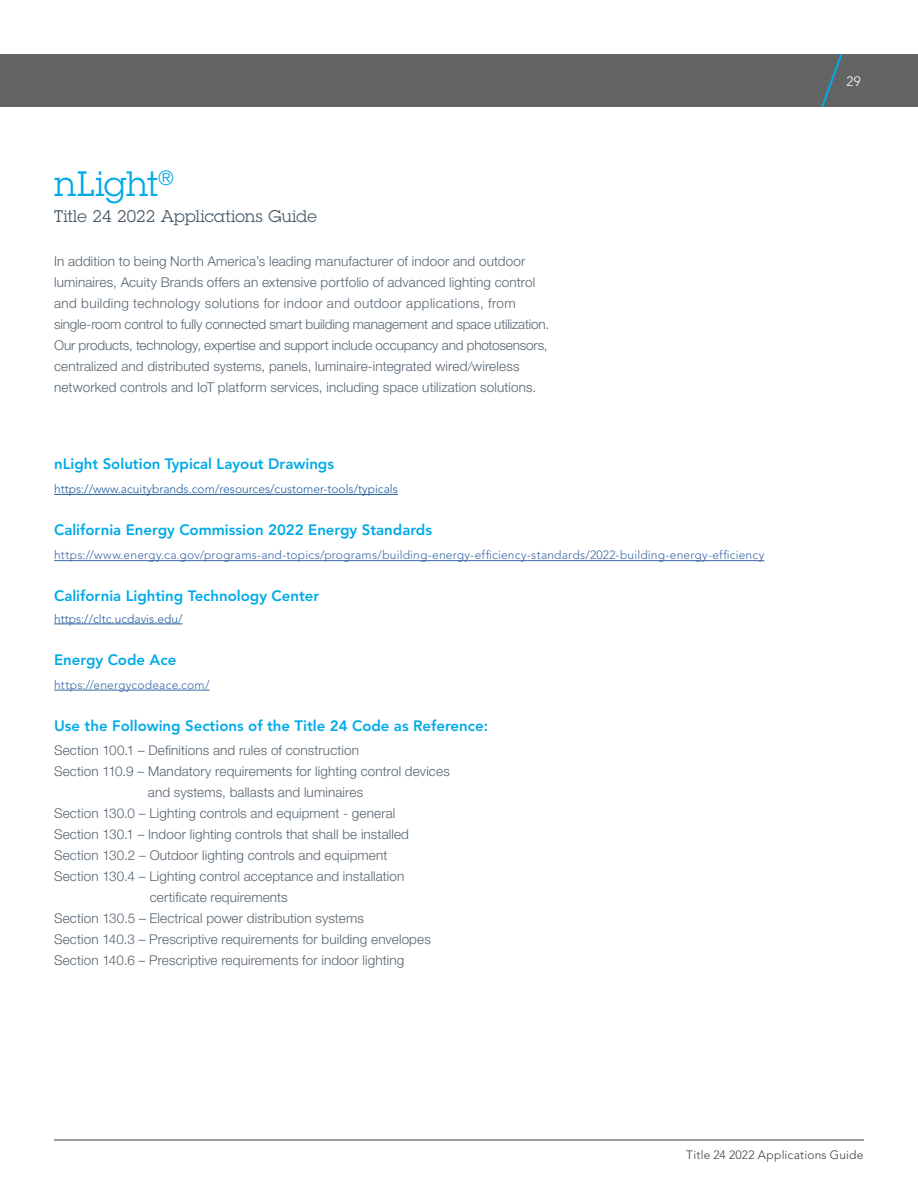
<style>
.page{position:relative;width:918px;height:1188px;background:#fff}
.page>*{position:absolute;margin:0;border:0;box-sizing:border-box;transform-origin:0 0}
.t1{font:34.5px "Lubalin Graph Std";color:#00aae7}
.t2{font:16.5px "Lubalin Graph Std";letter-spacing:.005em;color:#485865}
.t3{font:800 15px "Avenir LT Std";color:#00aae7}
.t4{font:300 13.5px/21px "Helvetica Neue LT Pro";letter-spacing:.01em;color:#566471}
.t5{font:300 13.5px "Avenir LT Std";color:#fff}
.t6{font:300 12px "Avenir LT Std";letter-spacing:.015em;color:#3a68a5}
.t7{font:300 12px "Avenir LT Std";color:#215e9e}
.t8{font:300 12px "Avenir LT Std";letter-spacing:.015em;color:#414042}
</style>
<div class="page">
<hr style="left:54px;top:1140px;width:810px;height:1px;background:#414042">
<div style="left:0;top:53px;width:918px;height:54px;background:#636466"></div>
<svg style="left:821px;top:54px;width:22px;height:53px"></svg>
<hr style="left:54px;top:494px;width:344px;height:1px;background:#215e9e">
<hr style="left:54px;top:560px;width:710px;height:1px;background:#3a68a5">
<hr style="left:54px;top:624px;width:129px;height:1px;background:#215e9e">
<hr style="left:54px;top:690px;width:156px;height:1px;background:#3a68a5">
<div style="left:0;top:0;width:918px;height:54px;background:#fff"></div>
<h1 class="t1" style="left:54px;top:162px;width:122px">nLight<sup>®</sup></h1>
<p class="t2" style="left:54px;top:206px;width:264px">Title 24 2022 Applications Guide</p>
<p class="t4" style="left:54px;top:251px;width:497px">In addition to being North America’s leading manufacturer of indoor and outdoor luminaires, Acuity Brands offers an extensive portfolio of advanced lighting control and building technology solutions for indoor and outdoor applications, from single-room control to fully connected smart building management and space utilization.<br>Our products, technology, expertise and support include occupancy and photosensors, centralized and distributed systems, panels, luminaire-integrated wired/wireless networked controls and IoT platform services, including space utilization solutions.</p>
<p class="t3" style="left:54px;top:455px;width:282px">nLight Solution Typical Layout Drawings</p>
<p class="t7" style="left:54px;top:482px;width:345px">https://www.acuitybrands.com/resources/customer-tools/typicals</p>
<p class="t3" style="left:54px;top:521px;width:380px">California Energy Commission 2022 Energy Standards</p>
<p class="t6" style="left:54px;top:548px;width:712px">https://www.energy.ca.gov/programs-and-topics/programs/building-energy-efficiency-standards/2022-building-energy-efficiency</p>
<p class="t3" style="left:54px;top:587px;width:267px">California Lighting Technology Center</p>
<p class="t7" style="left:54px;top:612px;width:130px">https://cltc.ucdavis.edu/</p>
<p class="t3" style="left:54px;top:651px;width:124px">Energy Code Ace</p>
<p class="t6" style="left:54px;top:678px;width:157px">https://energycodeace.com/</p>
<p class="t3" style="left:54px;top:717px;width:436px">Use the Following Sections of the Title 24 Code as Reference:</p>
<p class="t4" style="left:54px;top:740px;width:306px">Section 100.1 – Definitions and rules of construction</p>
<p class="t4" style="left:54px;top:761px;width:397px">Section 110.9 – Mandatory requirements for lighting control devices</p>
<p class="t4" style="left:148px;top:782px;width:217px">and systems, ballasts and luminaires</p>
<p class="t4" style="left:54px;top:803px;width:343px">Section 130.0 – Lighting controls and equipment - general</p>
<p class="t4" style="left:54px;top:824px;width:356px">Section 130.1 – Indoor lighting controls that shall be installed</p>
<p class="t4" style="left:54px;top:845px;width:335px">Section 130.2 – Outdoor lighting controls and equipment</p>
<p class="t4" style="left:54px;top:866px;width:352px">Section 130.4 – Lighting control acceptance and installation</p>
<p class="t4" style="left:150px;top:887px;width:139px">certificate requirements</p>
<p class="t4" style="left:54px;top:908px;width:311px">Section 130.5 – Electrical power distribution systems</p>
<p class="t4" style="left:54px;top:929px;width:378px">Section 140.3 – Prescriptive requirements for building envelopes</p>
<p class="t4" style="left:54px;top:950px;width:352px">Section 140.6 – Prescriptive requirements for indoor lighting</p>
<p class="t5" style="left:846px;top:74px;width:16px">29</p>
<p class="t8" style="left:686px;top:1147px;width:179px">Title 24 2022 Applications Guide</p>
</div>
